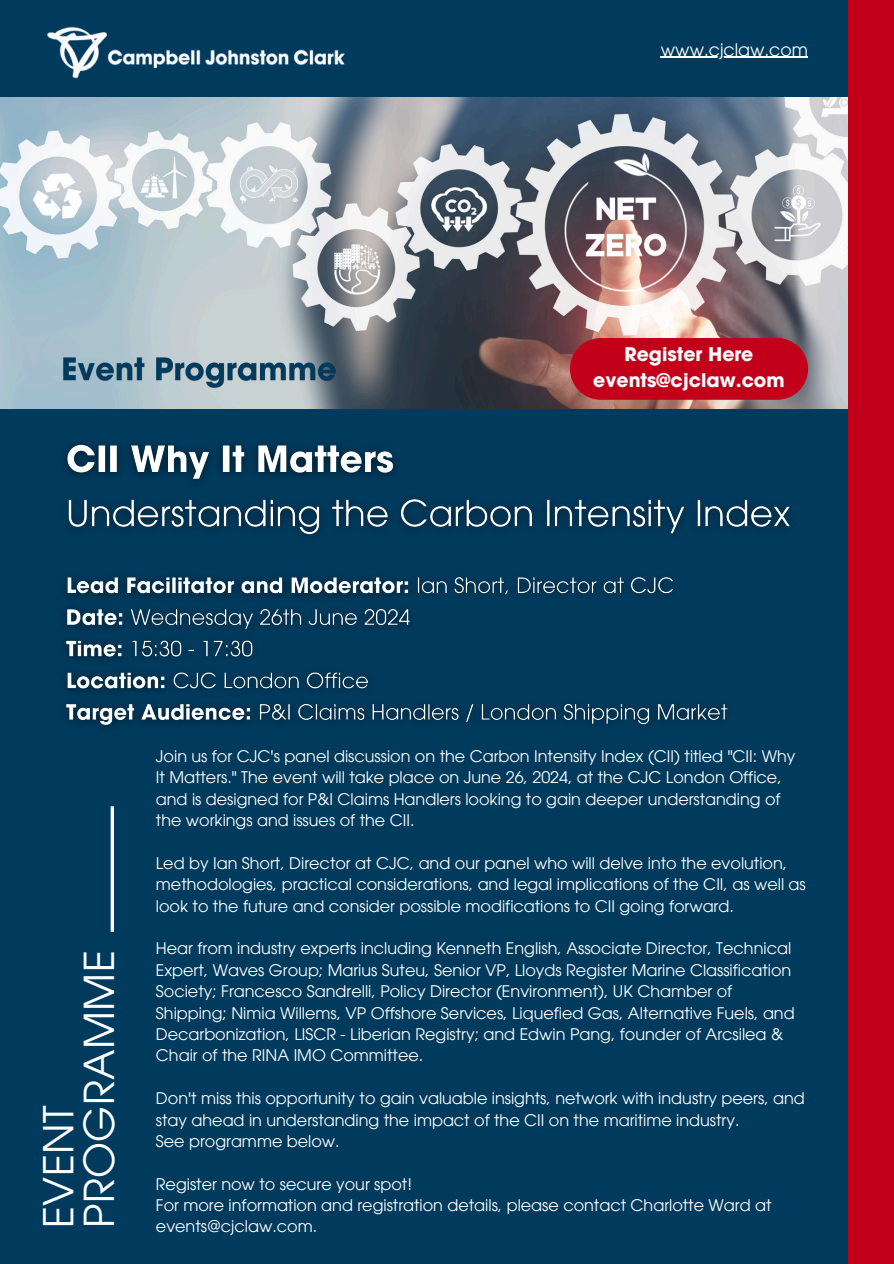
<style>
.page{position:relative;width:894px;height:1264px;background:#fff}
.page>*{position:absolute;margin:0;border:0;box-sizing:border-box;transform-origin:0 0}
.t1{font:41.25px/40.5px "ITC Avant Garde Pro";letter-spacing:.01em;color:#fff}
.t2{font:700 18.75px/25.8px "ITC Avant Garde Pro";color:#fff;text-align:center}
.t3{font:17.25px "ITC Avant Garde Pro";color:#fff}
.t4{font:16.05px/21.3px "ITC Avant Garde Pro";color:#fff}
</style>
<div class="page">
<div style="left:0;top:0;width:893px;height:1263px;background:#003b5e"></div>
<hr style="left:111px;top:806px;width:3px;height:125px;background:#fff">
<img style="left:47px;top:27px;width:298px;height:52px">
<img style="left:0;top:97px;width:847px;height:312px">
<div style="left:847px;top:0;width:46px;height:1263px;background:#c20019"></div>
<svg style="left:569px;top:338px;width:238px;height:62px"></svg>
<hr style="left:660px;top:57px;width:147px;height:1px;background:#fff">
<img style="left:64px;top:443px;width:726px;height:286px">
<img style="left:61px;top:356px;width:286px;height:36px">
<h5 class="t3" style="left:660px;top:43px;width:148px">www.cjclaw.com</h5>
<h1 class="t2" style="left:593px;top:344px;width:193px">Register Here events@cjclaw.com</h1>
<p class="t1" style="left:43px;top:1228px;width:280px;rotate:-90deg">EVENT<br>PROGRAMME</p>
<p class="t4" style="left:156px;top:747px;width:641px">Join us for CJC's panel discussion on the Carbon Intensity Index (CII) titled "CII: Why It Matters." The event will take place on June 26, 2024, at the CJC London Office, and is designed for P&amp;I Claims Handlers looking to gain deeper understanding of the workings and issues of the CII.</p>
<p class="t4" style="left:156px;top:854px;width:651px">Led by Ian Short, Director at CJC, and our panel who will delve into the evolution, methodologies, practical considerations, and legal implications of the CII, as well as look to the future and consider possible modifications to CII going forward.</p>
<p class="t4" style="left:156px;top:940px;width:640px">Hear from industry experts including Kenneth English, Associate Director, Technical Expert, Waves Group; Marius Suteu, Senior VP, Lloyds Register Marine Classification Society; Francesco Sandrelli, Policy Director (Environment), UK Chamber of Shipping; Nimia Willems, VP Offshore Services, Liquefied Gas, Alternative Fuels, and Decarbonization, LISCR - Liberian Registry; and Edwin Pang, founder of Arcsilea &amp; Chair of the RINA IMO Committee.</p>
<p class="t4" style="left:156px;top:1089px;width:650px">Don't miss this opportunity to gain valuable insights, network with industry peers, and stay ahead in understanding the impact of the CII on the maritime industry.</p>
<p class="t4" style="left:156px;top:1132px;width:185px">See programme below.</p>
<p class="t4" style="left:156px;top:1175px;width:257px">Register now to secure your spot!</p>
<p class="t4" style="left:156px;top:1196px;width:617px">For more information and registration details, please contact Charlotte Ward at events@cjclaw.com.</p>
</div>
